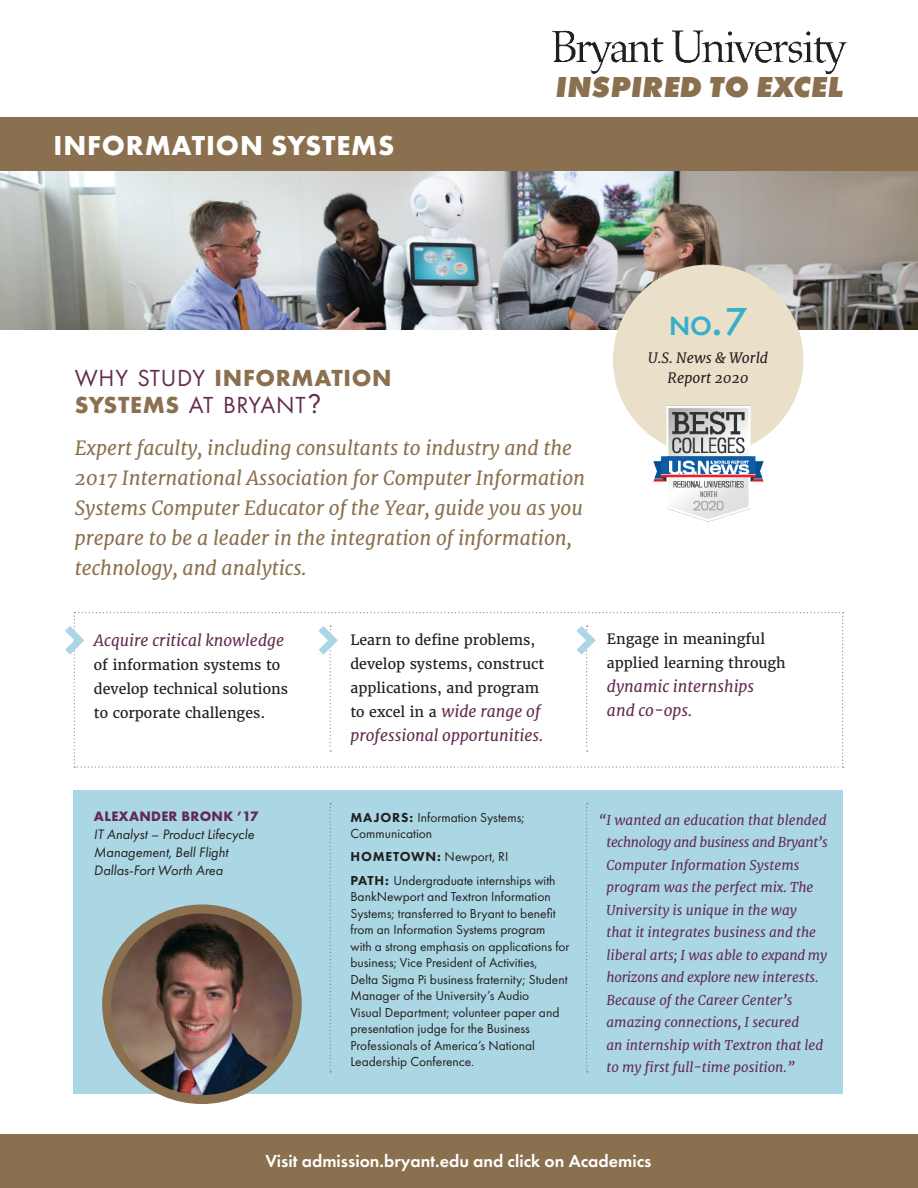
<style>
.page{position:relative;width:918px;height:1188px;background:#fff}
.page>*{position:absolute;margin:0;border:0;box-sizing:border-box;transform-origin:0 0}
.t1{font:italic 800 30px "Futura PT";letter-spacing:.01em;color:#8a704e}
.Body_Copy_NEW{font:700 28.5px "Futura PT";letter-spacing:.03em;color:#fff}
.t2{font:600 27.3px "Futura PT";color:#37afc8}
.t3{font:700 24.15px/27px "Futura PT";letter-spacing:.03em;color:#8a704e}
.t4{font:italic 19.5px/30px "Merriweather";color:#8a704e}
.t5{font:600 18px "Futura PT";color:#fff}
.Body_Copy_NEW-2{font:italic 15.75px/24px "Merriweather";color:#632b4f}
.Body_Copy_NEW-3{font:14.25px/24px "Merriweather";color:#231f20}
.t6{font:italic 14.25px/18px "Futura PT";color:#231f20}
.t7{font:italic 14.25px/19.5px "Merriweather";color:#231f20;text-align:center}
.t8{font:700 14.25px "Futura PT";letter-spacing:.02em;color:#632b4f}
.t9{font:13.5px/16.5px "Futura PT";color:#231f20}
.t10{font:italic 13.5px/22.5px "Merriweather";color:#632b4f}
.s1{font-weight:400;color:#632b4f}
.s2{font-family:"Europa";font-weight:400;font-size:27px;color:#632b4f}
.s3{font-size:39px}
.s4{font-weight:500;font-size:40.5px}
.s5{font-style:normal;font-size:14.25px;color:#231f20}
.s6{font-weight:800}
</style>
<div class="page">
<img style="left:0;top:171px;width:918px;height:159px">
<div style="left:0;top:117px;width:918px;height:54px;background:#8a704e"></div>
<div style="left:0;top:1134px;width:918px;height:54px;background:#8a704e"></div>
<svg style="left:65px;top:612px;width:779px;height:156px"></svg>
<img style="left:551px;top:30px;width:297px;height:44px">
<div style="left:74px;top:790px;width:769px;height:304px;background:#abd6e3"></div>
<svg style="left:586px;top:803px;width:2px;height:269px"></svg>
<svg style="left:330px;top:803px;width:1px;height:269px"></svg>
<div style="left:613px;top:265px;width:190px;height:190px;background:#eadfc9;border-radius:50%"></div>
<img style="left:654px;top:405px;width:110px;height:116px">
<img style="left:107px;top:909px;width:190px;height:191px;border-radius:95px">
<div style="left:102px;top:904px;width:200px;height:200px;border:9px solid #8a704e;border-radius:50%"></div>
<p class="Body_Copy_NEW" style="left:54px;top:127px;width:342px">INFORMATION SYSTEMS</p>
<p class="t3" style="left:75px;top:363px;width:318px"><span class="s1">WHY STUDY</span> INFORMATION<br>SYSTEMS <span class="s1">AT BRYANT</span><span class="s2">?</span></p>
<p class="t1" style="left:556px;top:68px;width:289px">INSPIRED TO EXCEL</p>
<p class="t2" style="left:669px;top:309px;width:80px">no<span class="s3">.</span> <span class="s4">7</span></p>
<p class="t7" style="left:648px;top:348px;width:121px">U.S. News &amp; World<br>Report 2020</p>
<p class="t4" style="left:75px;top:433px;width:512px">Expert faculty, including consultants to industry and the 2017 International Association for Computer Information Systems Computer Educator of the Year, guide you as you prepare to be a leader in the integration of information, technology, and analytics.</p>
<p class="Body_Copy_NEW-2" style="left:94px;top:628px;width:192px">Acquire critical knowledge</p>
<p class="Body_Copy_NEW-3" style="left:94px;top:653px;width:196px">of information systems to develop technical solutions to corporate challenges.</p>
<p class="Body_Copy_NEW-3" style="left:350px;top:628px;width:195px">Learn to define problems, develop systems, construct applications, and program</p>
<p class="Body_Copy_NEW-2" style="left:350px;top:699px;width:194px"><span class="s5">to excel in a</span> wide range of professional opportunities.</p>
<p class="Body_Copy_NEW-3" style="left:607px;top:627px;width:180px">Engage in meaningful applied learning through</p>
<p class="Body_Copy_NEW-2" style="left:607px;top:675px;width:149px">dynamic internships and co-ops.</p>
<p class="t8" style="left:94px;top:807px;width:166px">ALEXANDER BRONK ’17</p>
<p class="t6" style="left:94px;top:825px;width:162px">IT Analyst – Product Lifecycle<br>Management, Bell Flight<br>Dallas-Fort Worth Area</p>
<p class="t9" style="left:350px;top:809px;width:176px"><span class="s6">MAJORS:</span> Information Systems;<br>Communication</p>
<p class="t9" style="left:351px;top:848px;width:159px"><span class="s6">HOMETOWN:</span> Newport, RI</p>
<p class="t9" style="left:350px;top:872px;width:221px"><span class="s6">PATH:</span> Undergraduate internships with BankNewport and Textron Information Systems; transferred to Bryant to benefit from an Information Systems program with a strong emphasis on applications for business; Vice President of Activities,<br>Delta Sigma Pi business fraternity; Student Manager of the University’s Audio<br>Visual Department; volunteer paper and presentation judge for the Business Professionals of America’s National Leadership Conference.</p>
<p class="t10" style="left:607px;top:808px;width:223px;text-indent:-8px">“I wanted an education that blended technology and business and Bryant’s Computer Information Systems program was the perfect mix. The University is unique in the way<br>that it integrates business and the liberal arts; I was able to expand my horizons and explore new interests.<br>Because of the Career Center’s amazing connections, I secured<br>an internship with Textron that led to my first full-time position.”</p>
<p class="t5" style="left:265px;top:1150px;width:388px">Visit admission.bryant.edu and click on Academics</p>
</div>
